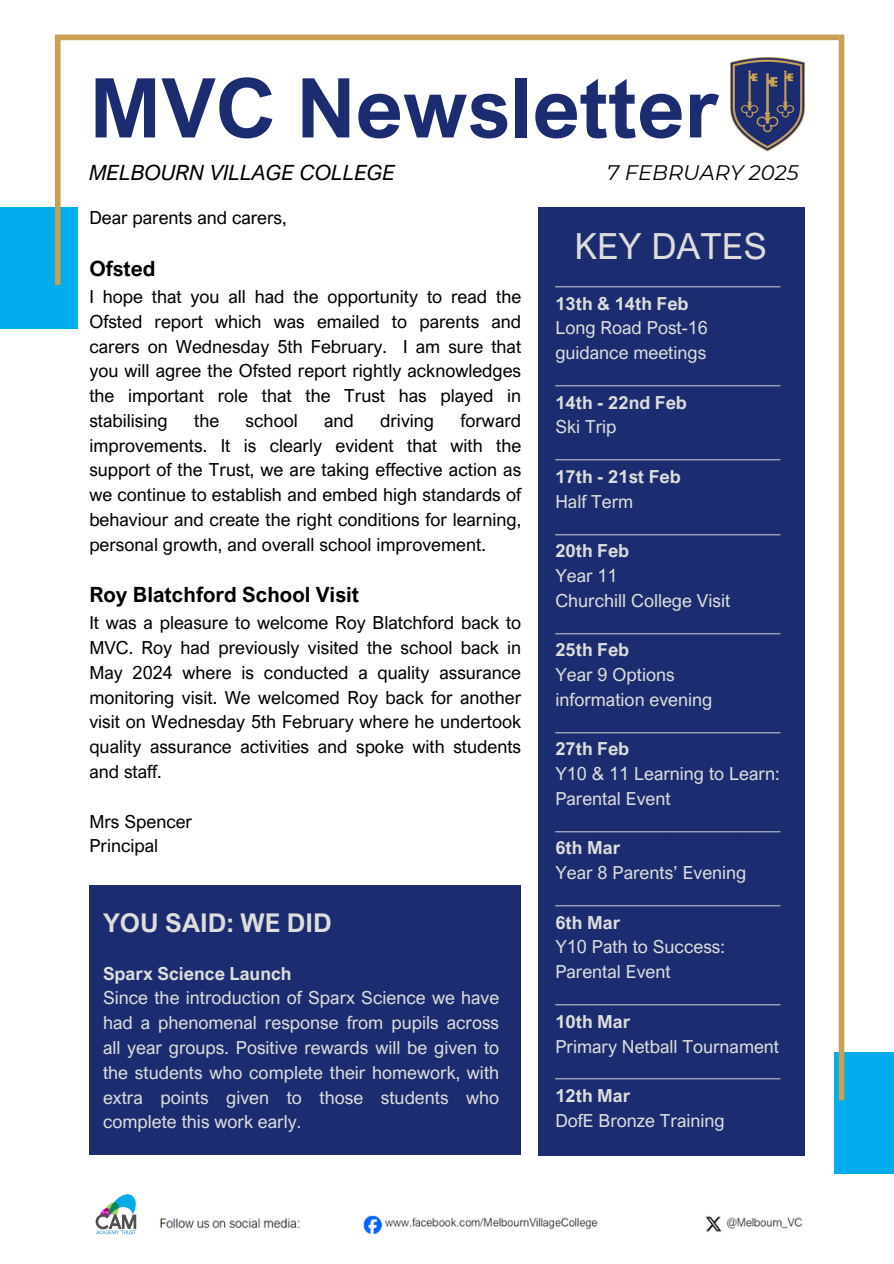
<style>
.page{position:relative;width:894px;height:1264px;background:#fff}
.page>*{position:absolute;margin:0;border:0;box-sizing:border-box;transform-origin:0 0}
.t1{font:700 82.5px "Arial Nova";color:#1b2d70}
.t2{font:36px "Arial Nova";color:#dedddb}
.t3{font:700 25.8px "Arial Nova";color:#dedddb}
.t4{font:700 21px "Arial Nova";color:#000}
.t5{font:italic 21px "Arial Nova";color:#000}
.t6{font:italic 21px "Montserrat";color:#000}
.t7{font:18px/24.8px "Arial Nova";color:#000;text-align:justify}
.t8{font:18px/24.8px "Arial Nova";color:#dedddb}
.t9{font:700 18px "Arial Nova";color:#dedddb}
.s1{font-weight:700}
</style>
<div class="page">
<div style="left:0;top:207px;width:78px;height:121px;background:#01aded"></div>
<div style="left:538px;top:207px;width:266px;height:948px;background:#1b2d70"></div>
<div style="left:834px;top:1052px;width:59px;height:121px;background:#01aded"></div>
<div style="left:55px;top:35px;width:783px;height:5px;background:#c9a053"></div>
<div style="left:838px;top:35px;width:6px;height:1065px;background:#c9a053"></div>
<div style="left:55px;top:37px;width:6px;height:248px;background:#c9a053"></div>
<img style="left:160px;top:1215px;width:643px;height:19px">
<img style="left:730px;top:58px;width:73px;height:94px">
<img style="left:95px;top:1194px;width:42px;height:40px">
<div style="left:89px;top:885px;width:432px;height:270px;background:#1b2d70"></div>
<p class="t1" style="left:89px;top:56px;width:630px">MVC Newsletter</p>
<p class="t5" style="left:89px;top:159px;width:307px">MELBOURN VILLAGE COLLEGE</p>
<p class="t6" style="left:606px;top:160px;width:193px">7 FEBRUARY 2025</p>
<p class="t7" style="left:89px;top:205px;width:199px">Dear parents and carers,</p>
<p class="t4" style="left:89px;top:255px;width:68px">Ofsted</p>
<p class="t7" style="left:89px;top:284px;width:433px">I hope that you all had the opportunity to read the Ofsted report which was emailed to parents and carers on Wednesday 5th February. I am sure that you will agree the Ofsted report rightly acknowledges the important role that the Trust has played in stabilising</p>
<p class="t7" style="left:89px;top:407px;width:433px;text-indent:371px">forward improvements. It is clearly evident that with the support of the Trust, we are taking effective action as we continue to establish and embed high standards of behaviour and create the right conditions for learning, personal growth, and overall school improvement.</p>
<h1 class="t4" style="left:89px;top:582px;width:271px">Roy Blatchford School Visit</h1>
<p class="t7" style="left:89px;top:610px;width:433px">It was a pleasure to welcome Roy Blatchford back to MVC. Roy had previously visited the school back in May 2024 where is conducted a quality assurance monitoring visit. We welcomed Roy back for another visit on Wednesday 5th February where he undertook quality assurance activities and spoke with students and staff.</p>
<h4 class="t7" style="left:89px;top:808px;width:104px">Mrs Spencer</h4>
<h4 class="t7" style="left:89px;top:833px;width:70px">Principal</h4>
<p class="t7" style="left:194px;top:407px;width:27px">the</p>
<p class="t7" style="left:245px;top:407px;width:54px">school</p>
<p class="t7" style="left:324px;top:407px;width:31px">and</p>
<p class="t7" style="left:380px;top:407px;width:55px">driving</p>
<p class="t3" style="left:103px;top:907px;width:230px">YOU SAID: WE DID</p>
<p class="t9" style="left:103px;top:962px;width:190px">Sparx Science Launch</p>
<p class="t8" style="left:103px;top:985px;width:397px;text-align:justify">Since the introduction of Sparx Science we have had a phenomenal response from pupils across all year groups. Positive rewards will be given to the students who complete their homework, with extra points given to those students who complete this work early.</p>
<p class="t2" style="left:574px;top:223px;width:194px">KEY DATES</p>
<p class="t8" style="left:555px;top:266px;width:227px">_________________________<br><span class="s1">13th &amp; 14th Feb</span></p>
<p class="t8" style="left:555px;top:315px;width:154px">Long Road Post-16</p>
<p class="t8" style="left:555px;top:340px;width:152px">guidance meetings</p>
<h2 class="t8" style="left:555px;top:365px;width:227px">_________________________<br><span class="s1">14th - 22nd Feb</span></h2>
<p class="t8" style="left:555px;top:414px;width:63px">Ski Trip</p>
<p class="t8" style="left:555px;top:439px;width:227px">_________________________<br><span class="s1">17th - 21st Feb</span></p>
<p class="t8" style="left:555px;top:488px;width:79px">Half Term</p>
<p class="t8" style="left:555px;top:513px;width:227px">_________________________</p>
<p class="t9" style="left:555px;top:539px;width:75px">20th Feb</p>
<p class="t8" style="left:555px;top:563px;width:64px">Year 11</p>
<p class="t8" style="left:555px;top:587px;width:176px">Churchill College Visit</p>
<p class="t8" style="left:555px;top:612px;width:227px">_________________________</p>
<p class="t9" style="left:555px;top:638px;width:75px">25th Feb</p>
<p class="t8" style="left:555px;top:662px;width:121px">Year 9 Options</p>
<p class="t8" style="left:555px;top:686px;width:158px">information evening</p>
<p class="t8" style="left:555px;top:711px;width:227px">_________________________</p>
<p class="t9" style="left:555px;top:737px;width:75px">27th Feb</p>
<p class="t8" style="left:555px;top:761px;width:225px">Y10 &amp; 11 Learning to Learn:<br>Parental Event</p>
<p class="t8" style="left:555px;top:810px;width:227px">_________________________</p>
<p class="t9" style="left:555px;top:836px;width:66px">6th Mar</p>
<p class="t8" style="left:555px;top:860px;width:192px">Year 8 Parents’ Evening</p>
<p class="t8" style="left:555px;top:884px;width:227px">_________________________</p>
<p class="t9" style="left:555px;top:911px;width:66px">6th Mar</p>
<p class="t8" style="left:555px;top:934px;width:171px">Y10 Path to Success:<br>Parental Event</p>
<p class="t8" style="left:555px;top:983px;width:227px">_________________________</p>
<p class="t9" style="left:555px;top:1010px;width:76px">10th Mar</p>
<p class="t8" style="left:555px;top:1033px;width:225px">Primary Netball Tournament</p>
<p class="t8" style="left:555px;top:1058px;width:227px">_________________________</p>
<p class="t9" style="left:555px;top:1084px;width:76px">12th Mar</p>
<p class="t8" style="left:555px;top:1107px;width:171px">DofE Bronze Training</p>
</div>
